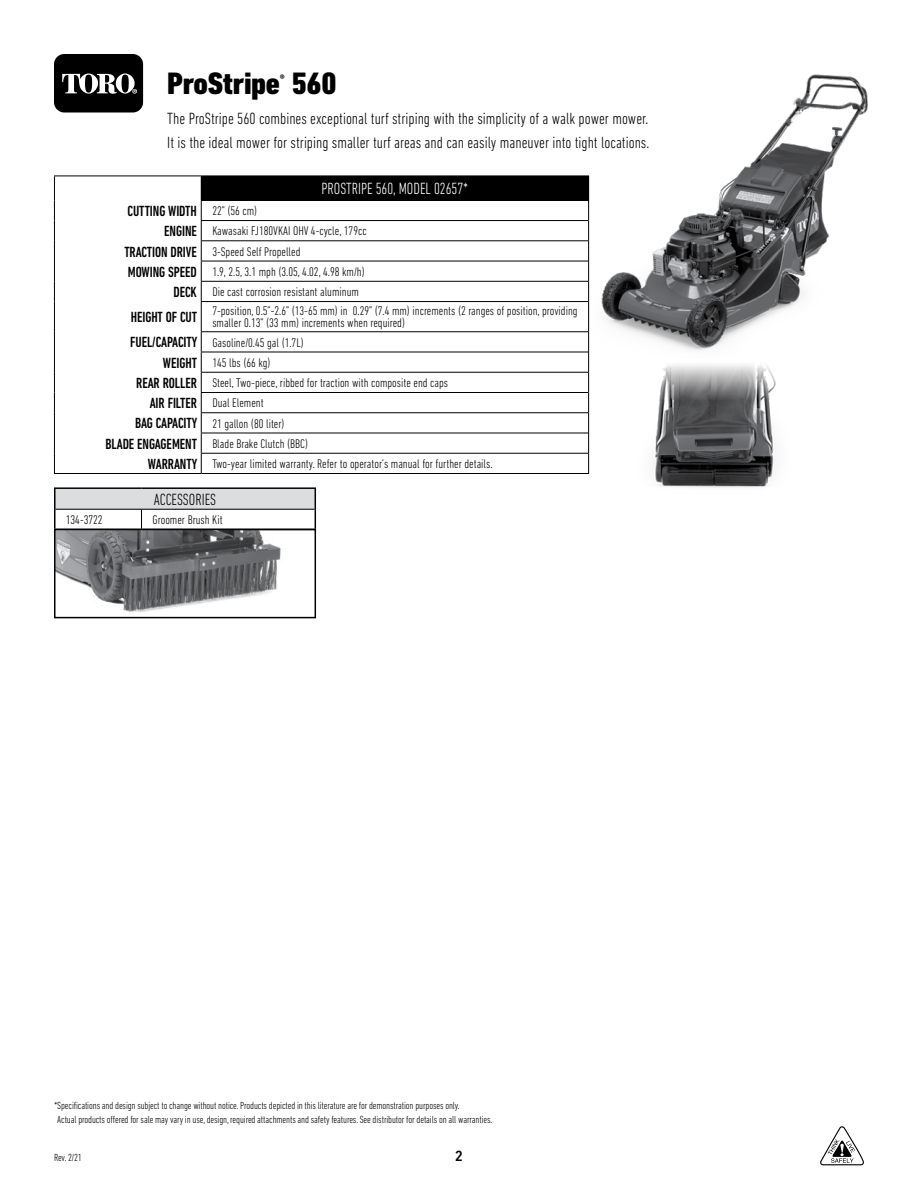
<style>
.page{position:relative;width:918px;height:1188px;background:#fff}
.page>*{position:absolute;margin:0;border:0;box-sizing:border-box;transform-origin:0 0}
.t1{font:800 condensed 31.5px "DIN Next LT Pro";letter-spacing:-.01em;color:#000;scale:1.1 1}
.t2{font:300 condensed 16.5px/24px "DIN Next LT Pro";color:#000}
.t3{font:300 condensed 16.5px "DIN Next LT Pro";color:#fff;scale:.95 1}
.t4{font:300 condensed 16.5px "DIN Next LT Pro";color:#000;scale:.95 1}
.t5{font:500 condensed 15px "DIN Next LT Pro";letter-spacing:-.005em;color:#000;scale:.95 1}
.t6{font:500 15px "DIN Next LT Pro";color:#000}
.t7{font:300 condensed 12.75px/12px "DIN Next LT Pro";color:#000}
.t8{font:800 condensed 10.95px "DIN Next LT Pro";color:#000;scale:1.1 1}
.t9{font:300 condensed 10.5px/13.5px "DIN Next LT Pro";letter-spacing:-.01em;color:#000}
.s1{font-weight:300;font-size:12.75px}
.s2{font-weight:500;font-size:15px}
</style>
<div class="page">
<svg style="left:820px;top:1126px;width:44px;height:40px"></svg>
<div style="left:54px;top:54px;width:89px;height:59px;background:#000;border-radius:10px"></div>
<svg style="left:62px;top:73px;width:75px;height:21px"></svg>
<img style="left:581px;top:74px;width:287px;height:284px">
<img style="left:654px;top:364px;width:122px;height:124px">
<div style="left:201px;top:176px;width:388px;height:24px;background:#000"></div>
<hr style="left:201px;top:200px;width:387px;height:1px;background:#000">
<hr style="left:201px;top:220px;width:387px;height:1px;background:#000">
<hr style="left:201px;top:240px;width:387px;height:1px;background:#000">
<hr style="left:201px;top:261px;width:387px;height:1px;background:#000">
<hr style="left:201px;top:281px;width:387px;height:1px;background:#000">
<hr style="left:201px;top:301px;width:387px;height:1px;background:#000">
<hr style="left:201px;top:331px;width:387px;height:1px;background:#000">
<hr style="left:201px;top:352px;width:387px;height:1px;background:#000">
<hr style="left:201px;top:372px;width:387px;height:1px;background:#000">
<hr style="left:201px;top:392px;width:387px;height:1px;background:#000">
<hr style="left:201px;top:412px;width:387px;height:1px;background:#000">
<hr style="left:201px;top:433px;width:387px;height:1px;background:#000">
<hr style="left:201px;top:453px;width:387px;height:1px;background:#000">
<hr style="left:54px;top:175px;width:147px;height:1px;background:#000">
<hr style="left:201px;top:175px;width:388px;height:1px;background:#000">
<svg style="left:54px;top:176px;width:1px;height:126px"></svg>
<svg style="left:588px;top:200px;width:1px;height:102px"></svg>
<hr style="left:54px;top:302px;width:1px;height:30px;background:#000">
<hr style="left:588px;top:302px;width:1px;height:30px;background:#000">
<svg style="left:54px;top:332px;width:1px;height:141px"></svg>
<svg style="left:588px;top:332px;width:1px;height:141px"></svg>
<hr style="left:54px;top:473px;width:147px;height:1px;background:#000">
<hr style="left:201px;top:473px;width:388px;height:1px;background:#000">
<svg style="left:201px;top:201px;width:1px;height:272px"></svg>
<div style="left:55px;top:488px;width:260px;height:21px;background:#dcddde"></div>
<svg style="left:141px;top:510px;width:1px;height:19px"></svg>
<hr style="left:54px;top:487px;width:88px;height:2px;background:#000">
<hr style="left:54px;top:489px;width:2px;height:20px;background:#000">
<hr style="left:142px;top:487px;width:174px;height:2px;background:#000">
<hr style="left:54px;top:509px;width:2px;height:20px;background:#000">
<svg style="left:315px;top:489px;width:1px;height:40px"></svg>
<hr style="left:56px;top:509px;width:86px;height:1px;background:#000">
<hr style="left:142px;top:509px;width:173px;height:1px;background:#000">
<img style="left:57px;top:532px;width:224px;height:81px">
<div style="left:54px;top:529px;width:262px;height:89px;border:2px solid #000"></div>
<h1 class="t1" style="left:167px;top:66px;width:155px">ProStripe 560</h1>
<p class="t8" style="left:280px;top:72px;width:6px">®</p>
<p class="t2" style="left:167px;top:106px;width:484px">The ProStripe 560 combines exceptional turf striping with the simplicity of a walk power mower.<br>It is the ideal mower for striping smaller turf areas and can easily maneuver into tight locations.</p>
<p class="t3" style="left:322px;top:179px;width:156px">PROSTRIPE 560, MODEL 02657*</p>
<p class="t5" style="left:128px;top:203px;width:138px">CUTTING WIDTH <span class="s1">22” (56 cm)</span></p>
<p class="t7" style="left:164px;top:225px;width:204px"><span class="s2">ENGINE</span> Kawasaki FJ180VKAI OHV 4-cycle, 179cc</p>
<p class="t7" style="left:124px;top:245px;width:178px"><span class="s2">TRACTION DRIVE</span> 3-Speed Self Propelled</p>
<p class="t7" style="left:128px;top:266px;width:238px"><span class="s2">MOWING SPEED</span> 1.9, 2.5, 3.1 mph (3.05, 4.02, 4.98 km/h)</p>
<p class="t7" style="left:174px;top:286px;width:187px"><span class="s2">DECK</span> Die cast corrosion resistant aluminum</p>
<p class="t5" style="left:131px;top:309px;width:71px">HEIGHT OF CUT</p>
<p class="t7" style="left:212px;top:305px;width:367px">7-position, 0.5”-2.6” (13-65 mm) in 0.29” (7.4 mm) increments (2 ranges of position, providing smaller 0.13” (33 mm) increments when required)</p>
<p class="t7" style="left:130px;top:336px;width:175px"><span class="s2">FUEL/CAPACITY</span> Gasoline/0.45 gal (1.7L)</p>
<p class="t7" style="left:163px;top:356px;width:109px"><span class="s2">WEIGHT</span> 145 lbs (66 kg)</p>
<p class="t7" style="left:136px;top:377px;width:314px"><span class="s2">REAR ROLLER</span> Steel, Two-piece, ribbed for traction with composite end caps</p>
<p class="t7" style="left:150px;top:397px;width:115px"><span class="s2">AIR FILTER</span> Dual Element</p>
<p class="t7" style="left:135px;top:417px;width:151px"><span class="s2">BAG CAPACITY</span> 21 gallon (80 liter)</p>
<p class="t7" style="left:106px;top:437px;width:204px"><span class="s2">BLADE ENGAGEMENT</span> Blade Brake Clutch (BBC)</p>
<p class="t7" style="left:148px;top:458px;width:346px"><span class="s2">WARRANTY</span> Two-year limited warranty. Refer to operator’s manual for further details.</p>
<p class="t4" style="left:154px;top:490px;width:67px">ACCESSORIES</p>
<p class="t7" style="left:66px;top:514px;width:38px">134-3722</p>
<p class="t7" style="left:153px;top:514px;width:72px">Groomer Brush Kit</p>
<p class="t9" style="left:57px;top:1099px;width:437px;text-indent:-3px">*Specifications and design subject to change without notice. Products depicted in this literature are for demonstration purposes only.<br>Actual products offered for sale may vary in use, design, required attachments and safety features. See distributor for details on all warranties.</p>
<p class="t9" style="left:54px;top:1150px;width:29px">Rev. 2/21</p>
<p class="t6" style="left:455px;top:1147px;width:10px">2</p>
</div>
